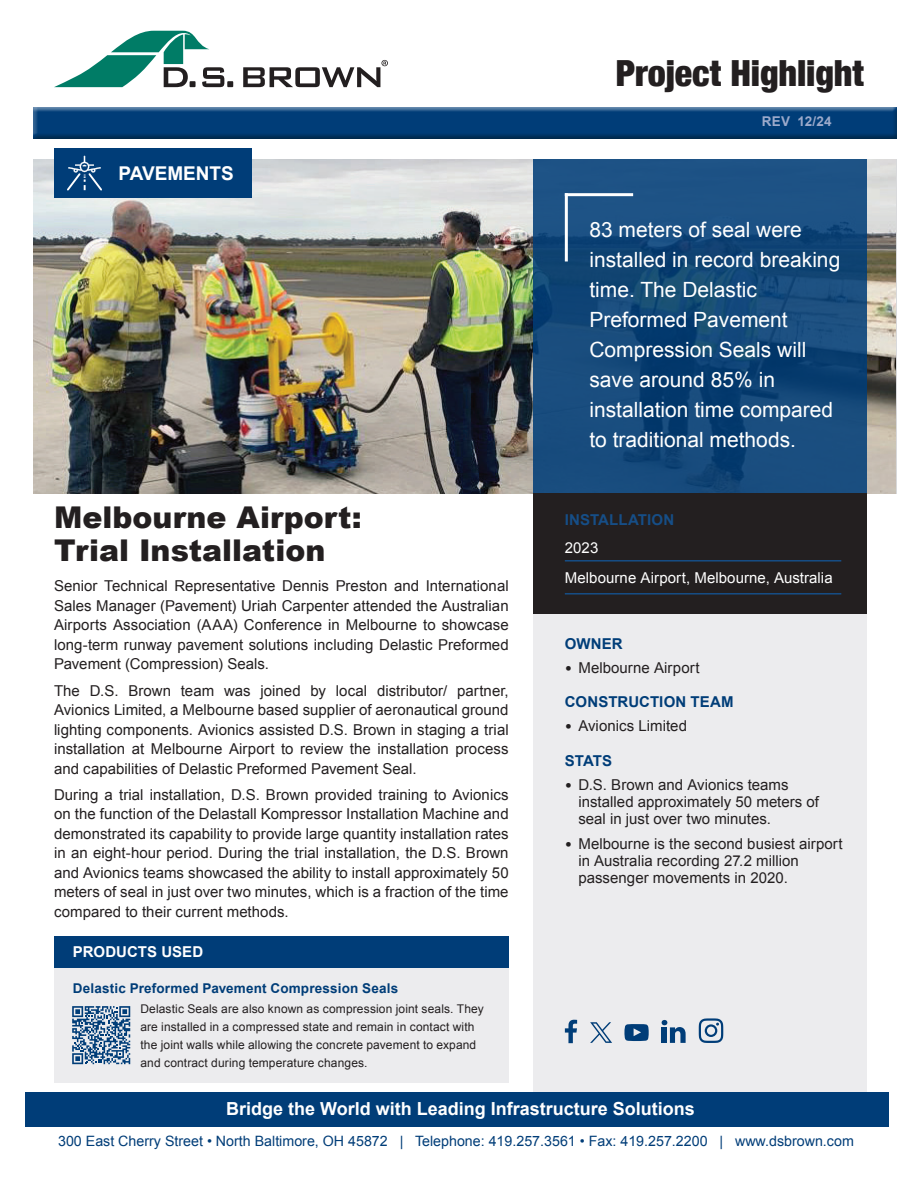
<style>
.page{position:relative;width:918px;height:1188px;background:#fff}
.page>*{position:absolute;margin:0;border:0;box-sizing:border-box;transform-origin:0 0}
.t1{font:900 condensed 36px "Helvetica Neue";letter-spacing:-.005em;color:#231f20}
.t2{font:900 30px/33px "Arial";color:#231f20}
.t3{font:21px/30px "Arial";color:#fff}
.t4{font:700 19.05px "Arial";color:#fff}
.t5{font:700 18px "Arial";color:#fff}
.t6{font:15px/19.5px "Arial";letter-spacing:.005em;color:#231f20;text-align:justify}
.t7{font:15px/29.5px "Arial";letter-spacing:.005em;color:#fff}
.t8{font:700 15px "Arial";letter-spacing:.005em;color:#003d78}
.t9{font:700 15px "Arial";letter-spacing:.005em;color:#164e87}
.t10{font:700 15px "Arial";letter-spacing:.005em;color:#fff}
.t11{font:14.25px "Arial";color:#003d78}
.t12{font:700 13.5px "Arial";letter-spacing:.015em;color:#003d78}
.t13{font:700 13.5px "Arial";letter-spacing:.015em;color:#9caacb}
.t14{font:12px/18px "Arial";letter-spacing:.01em;color:#231f20}
.s1{font-family:"Calibri"}
</style>
<div class="page">
<div style="left:26px;top:1092px;width:864px;height:35px;background:#003d78"></div>
<div style="left:30px;top:107px;width:867px;height:34px;background:#007d67;opacity:.75"></div>
<svg style="left:54px;top:31px;width:179px;height:56px"></svg>
<svg style="left:243px;top:60px;width:145px;height:27px"></svg>
<img style="left:33px;top:159px;width:863px;height:334px">
<div style="left:54px;top:148px;width:198px;height:49px;background:#003d78"></div>
<div style="left:533px;top:614px;width:334px;height:478px;background:#ececee"></div>
<div style="left:533px;top:493px;width:334px;height:121px;background:#231f20"></div>
<svg style="left:533px;top:160px;width:334px;height:333px;background:#14497a"></svg>
<hr style="left:565px;top:193px;width:3px;height:68px;background:#fff">
<hr style="left:565px;top:193px;width:68px;height:3px;background:#fff">
<hr style="left:565px;top:560px;width:276px;height:2px;background:#164e87">
<hr style="left:565px;top:593px;width:276px;height:2px;background:#164e87">
<div style="left:54px;top:952px;width:455px;height:131px;background:#ececee"></div>
<div style="left:54px;top:936px;width:455px;height:31px;background:#003d78"></div>
<svg style="left:67px;top:156px;width:35px;height:35px"></svg>
<svg style="left:662px;top:1020px;width:24px;height:23px"></svg>
<div style="left:662px;top:1027px;width:5px;height:16px;background:#003d78"></div>
<svg style="left:590px;top:1022px;width:22px;height:21px"></svg>
<svg style="left:565px;top:1020px;width:12px;height:23px"></svg>
<svg style="left:624px;top:1024px;width:25px;height:17px"></svg>
<svg style="left:699px;top:1018px;width:24px;height:25px"></svg>
<svg style="left:72px;top:1006px;width:58px;height:58px"></svg>
<h1 class="t1" style="left:616px;top:43px;width:250px">Project Highlight</h1>
<p class="t4" style="left:118px;top:160px;width:117px">PAVEMENTS</p>
<h2 class="t2" style="left:54px;top:500px;width:309px">Melbourne Airport:<br>Trial Installation</h2>
<p class="t6" style="left:54px;top:576px;width:456px">Senior Technical Representative Dennis Preston and International Sales Manager (Pavement) Uriah Carpenter attended the Australian Airports Association (AAA) Conference in Melbourne to showcase long-term runway pavement solutions including Delastic Preformed Pavement (Compression) Seals.</p>
<p class="t6" style="left:54px;top:681px;width:456px">The D.S. Brown team was joined by local distributor/ partner, Avionics Limited, a Melbourne based supplier of aeronautical ground lighting components. Avionics assisted D.S. Brown in staging a trial installation at Melbourne Airport to review the installation process and capabilities of Delastic Preformed Pavement Seal.</p>
<p class="t6" style="left:54px;top:785px;width:456px">During a trial installation, D.S. Brown provided training to Avionics on the function of the Delastall Kompressor Installation Machine and demonstrated its capability to provide large quantity installation rates in an eight-hour period. During the trial installation, the D.S. Brown and Avionics teams showcased the ability to install approximately 50 meters of seal in just over two minutes, which is a fraction of the time compared to their current methods.</p>
<p class="t10" style="left:73px;top:942px;width:132px">PRODUCTS USED</p>
<p class="t12" style="left:73px;top:980px;width:327px">Delastic Preformed Pavement Compression Seals</p>
<p class="t14" style="left:140px;top:1000px;width:345px">Delastic Seals are also known as compression joint seals. They are installed in a compressed state and remain in contact with the joint walls while allowing the concrete pavement to expand and contract during temperature changes.</p>
<p class="t13" style="left:762px;top:113px;width:71px">REV 12/24</p>
<h3 class="t3" style="left:589px;top:215px;width:252px">83 meters of seal were installed in record breaking time. The Delastic<br>Preformed Pavement<br>Compression Seals will save around 85% in installation time compared to traditional methods.</h3>
<p class="t9" style="left:565px;top:510px;width:111px">INSTALLATION</p>
<p class="t7" style="left:565px;top:533px;width:269px">2023<br>Melbourne Airport, Melbourne, Australia</p>
<p class="t8" style="left:565px;top:634px;width:59px">OWNER</p>
<p class="t6" style="left:565px;top:658px;width:136px"><span class="s1">•</span> Melbourne Airport</p>
<p class="t8" style="left:565px;top:692px;width:170px">CONSTRUCTION TEAM</p>
<p class="t6" style="left:565px;top:717px;width:124px"><span class="s1">•</span> Avionics Limited</p>
<p class="t8" style="left:565px;top:750px;width:49px">STATS</p>
<p class="t6" style="left:578px;top:776px;width:242px;line-height:17.2px;text-align:left;text-indent:-14px"><span class="s1">•</span> D.S. Brown and Avionics teams installed approximately 50 meters of seal in just over two minutes.</p>
<p class="t6" style="left:578px;top:835px;width:266px;line-height:17.2px;text-align:left;text-indent:-14px"><span class="s1">•</span> Melbourne is the second busiest airport in Australia recording 27.2 million passenger movements in 2020.</p>
<p class="t5" style="left:226px;top:1097px;width:470px">Bridge the World with Leading Infrastructure Solutions</p>
<p class="t11" style="left:58px;top:1131px;width:797px">300 East Cherry Street • North Baltimore, OH 45872 | Telephone: 419.257.3561 • Fax: 419.257.2200 | www.dsbrown.com</p>
</div>
